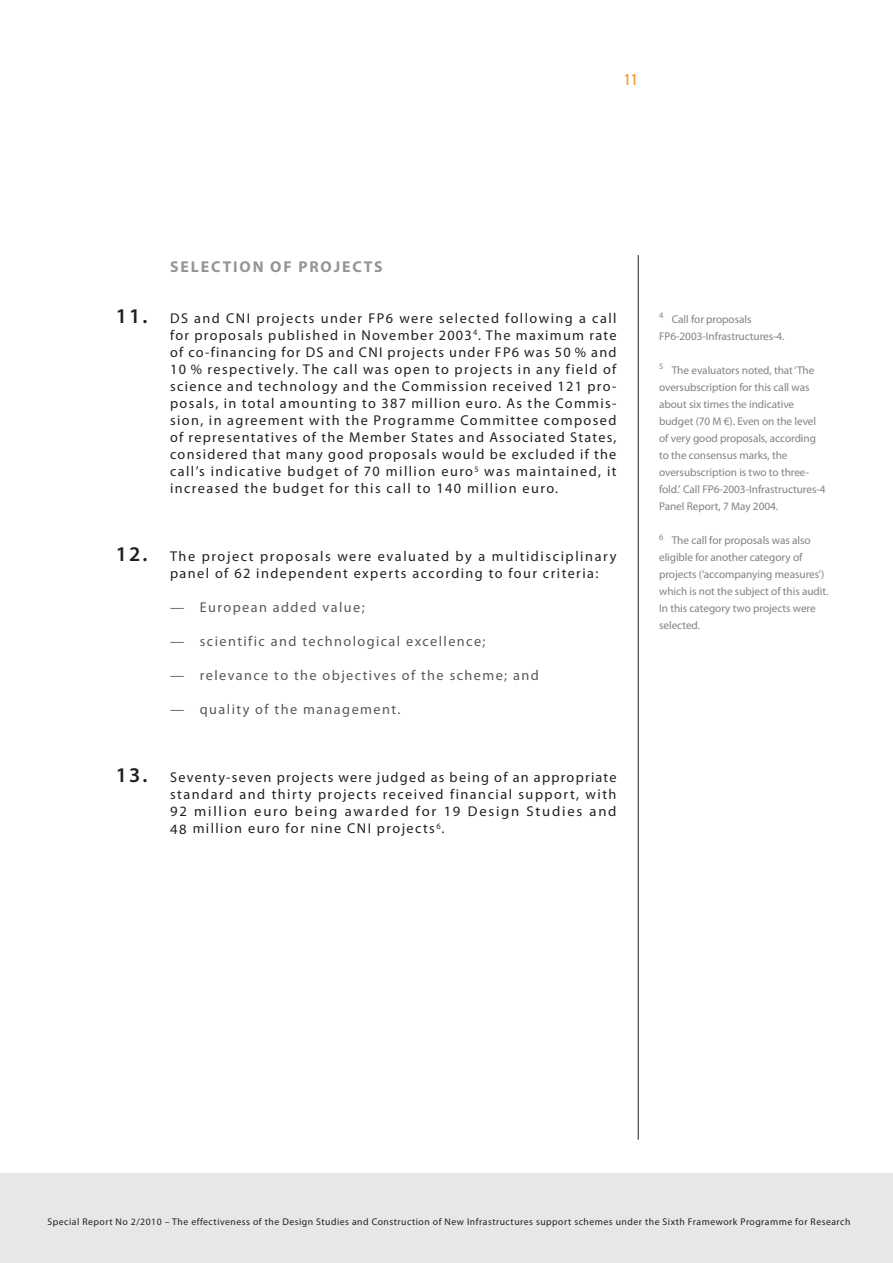
<style>
.page{position:relative;width:893px;height:1263px;background:#fff}
.page>*{position:absolute;margin:0;border:0;box-sizing:border-box;transform-origin:0 0}
.t1{font:600 21px "Myriad Pro";color:#231f20}
.t2{font:700 15.75px "Myriad Pro";letter-spacing:.12em;color:#939598}
.t3{font:condensed 15.75px "Univers LT Std";color:#f7931d}
.t4{font:14.25px/17px "Myriad Pro";letter-spacing:.1em;color:#231f20;text-align:justify}
.t5{font:14.25px "Myriad Pro";letter-spacing:.1em;color:#57585a}
.t6{font:11.25px/17px "Myriad Pro";letter-spacing:-.005em;color:#808285}
.t7{font:9.75px "Myriad Pro";letter-spacing:.05em;color:#231f20}
.s1{font-weight:600;font-size:21px}
.s2{font-weight:400;font-size:14.25px}
</style>
<div class="page">
<div style="left:0;top:1174px;width:893px;height:89px;background:#e6e7e9"></div>
<hr style="left:638px;top:255px;width:1px;height:885px;background:#231f20">
<p class="t3" style="left:624px;top:69px;width:15px">11</p>
<p class="t2" style="left:170px;top:257px;width:214px">SELECTION OF PROJECTS</p>
<p class="t4" style="left:116px;top:310px;width:119px"><span class="s1">11.</span> DS and CNI</p>
<p class="t4" style="left:170px;top:310px;width:448px;text-indent:86px">projects under FP6 were selected following a call for proposals published in November 2003<sup>4</sup>. The maximum rate of co-financing for DS and CNI</p>
<p class="t4" style="left:170px;top:344px;width:448px;text-indent:217px">projects under FP6 was 50 % and 10 % respectively. The call was open to projects in any field of science and technology and the Commission received 121 pro&shy;posals, in total amounting to 387 million euro. As the Commis&shy;sion, in agreement with the Programme Committee composed of representatives of the Member States and Associated States, considered that many good proposals would be excluded if the call’s indicative budget of 70 million euro<sup>5</sup> was maintained, it increased the budget for this call to 140 million euro.</p>
<p class="t4" style="left:170px;top:548px;width:448px;text-indent:-54px"><span class="s1">12.</span> The project proposals were evaluated by a multidisciplinary panel of 62 independent experts according to four criteria:</p>
<p class="t5" style="left:170px;top:599px;width:196px">— European added value;</p>
<p class="t5" style="left:170px;top:633px;width:317px">— scientific and technological excellence;</p>
<p class="t5" style="left:170px;top:667px;width:370px">— relevance to the objectives of the scheme; and</p>
<p class="t5" style="left:170px;top:701px;width:232px">— quality of the management.</p>
<h1 class="t1" style="left:116px;top:762px;width:44px">13. <span class="s2">S</span></h1>
<p class="t4" style="left:170px;top:769px;width:448px;text-indent:8px">eventy-seven projects were judged as being of an appropriate standard and thirty projects received financial support, with 92 million euro being awarded for 19 Design Studies and 48 million euro for nine CNI</p>
<p class="t4" style="left:377px;top:820px;width:69px">projects<sup>6</sup>.</p>
<p class="t6" style="left:659px;top:311px;width:127px"><sup>4</sup> Call for proposals<br>FP6-2003-I nfrastructures-4.</p>
<p class="t6" style="left:659px;top:362px;width:168px"><sup>5</sup> The evaluators noted, that ‘The oversubscription for this call was about six times the indicative budget (70 M €). Even on the level of very good proposals, according to the consensus marks, the oversubscription is two to three&shy;fold.’ Call FP6-2003-I nfrastructures-4<br>Panel Report, 7 May 2004.</p>
<p class="t6" style="left:659px;top:532px;width:171px"><sup>6</sup> The call for proposals was also eligible for another category of projects (‘accompanying measures’) which is not the subject of this audit.<br>I n this category two projects were selected.</p>
<p class="t7" style="left:48px;top:1215px;width:804px">Special Report No 2/2010 – The effectiveness of the Design Studies and Construction of New I nfrastructures support schemes under the Sixth Framework Programme for Research</p>
</div>
